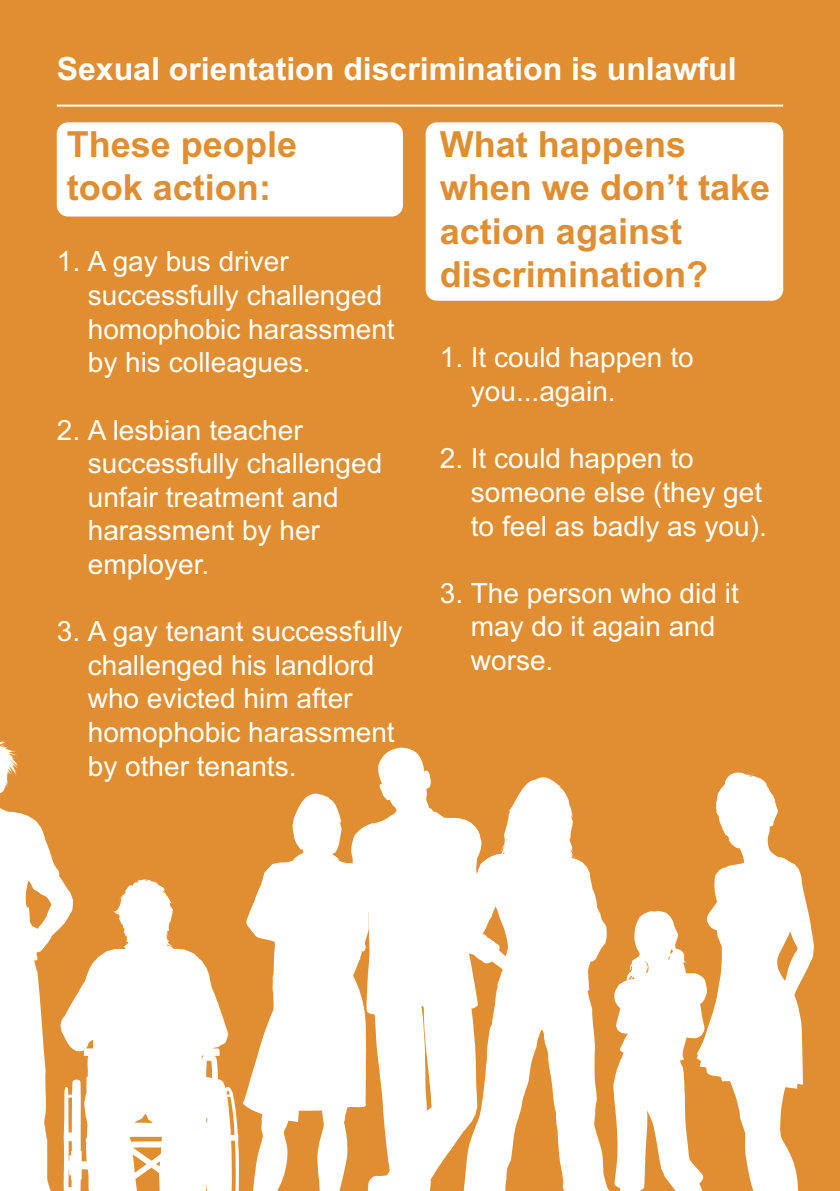
<style>
.page{position:relative;width:840px;height:1191px;background:#fff}
.page>*{position:absolute;margin:0;border:0;box-sizing:border-box;transform-origin:0 0}
.t1{font:700 36px/43.2px "Arial";color:#e08e31}
.t2{font:700 32px "Arial";color:#fff}
.t3{font:28px/33.6px "Arial";color:#fff}
</style>
<div class="page">
<div style="left:0;top:0;width:839px;height:1191px;background:#e08e31"></div>
<hr style="left:57px;top:105px;width:725px;height:2px;background:#fff">
<svg style="left:369px;top:747px;width:86px;height:444px;fill:#fff"></svg>
<svg style="left:0;top:739px;width:61px;height:452px"></svg>
<svg style="left:711px;top:772px;width:102px;height:419px;fill:#fff"></svg>
<svg style="left:455px;top:777px;width:154px;height:414px;fill:#fff"></svg>
<svg style="left:60px;top:879px;width:151px;height:312px;fill:#fff"></svg>
<svg style="left:613px;top:910px;width:114px;height:281px"></svg>
<svg style="left:211px;top:793px;width:158px;height:398px;fill:#fff"></svg>
<div style="left:57px;top:122px;width:346px;height:94px;background:#fff;border-radius:11px"></div>
<div style="left:425px;top:122px;width:357px;height:179px;background:#fff;border-radius:11px"></div>
<p class="t2" style="left:57px;top:50px;width:681px">Sexual orientation discrimination is unlawful</p>
<p class="t1" style="left:67px;top:123px;width:232px">These people took action:</p>
<p class="t3" style="left:88px;top:245px;width:308px;text-indent:-31px">1. A gay bus driver successfully challenged homophobic harassment by his colleagues.</p>
<p class="t3" style="left:88px;top:413px;width:296px;text-indent:-31px">2. A lesbian teacher successfully challenged unfair treatment and harassment by her employer.</p>
<p class="t3" style="left:88px;top:614px;width:316px;text-indent:-31px">3. A gay tenant successfully challenged his landlord who evicted him after homophobic harassment by other tenants.</p>
<p class="t1" style="left:439px;top:123px;width:332px">What happens when we don’t take action against discrimination?</p>
<p class="t3" style="left:470px;top:341px;width:224px;text-indent:-31px">1. It could happen to you...again.</p>
<p class="t3" style="left:470px;top:442px;width:297px;text-indent:-31px">2. It could happen to someone else (they get to feel as badly as you).</p>
<p class="t3" style="left:470px;top:576px;width:269px;text-indent:-31px">3. The person who did it may do it again and worse.</p>
</div>
